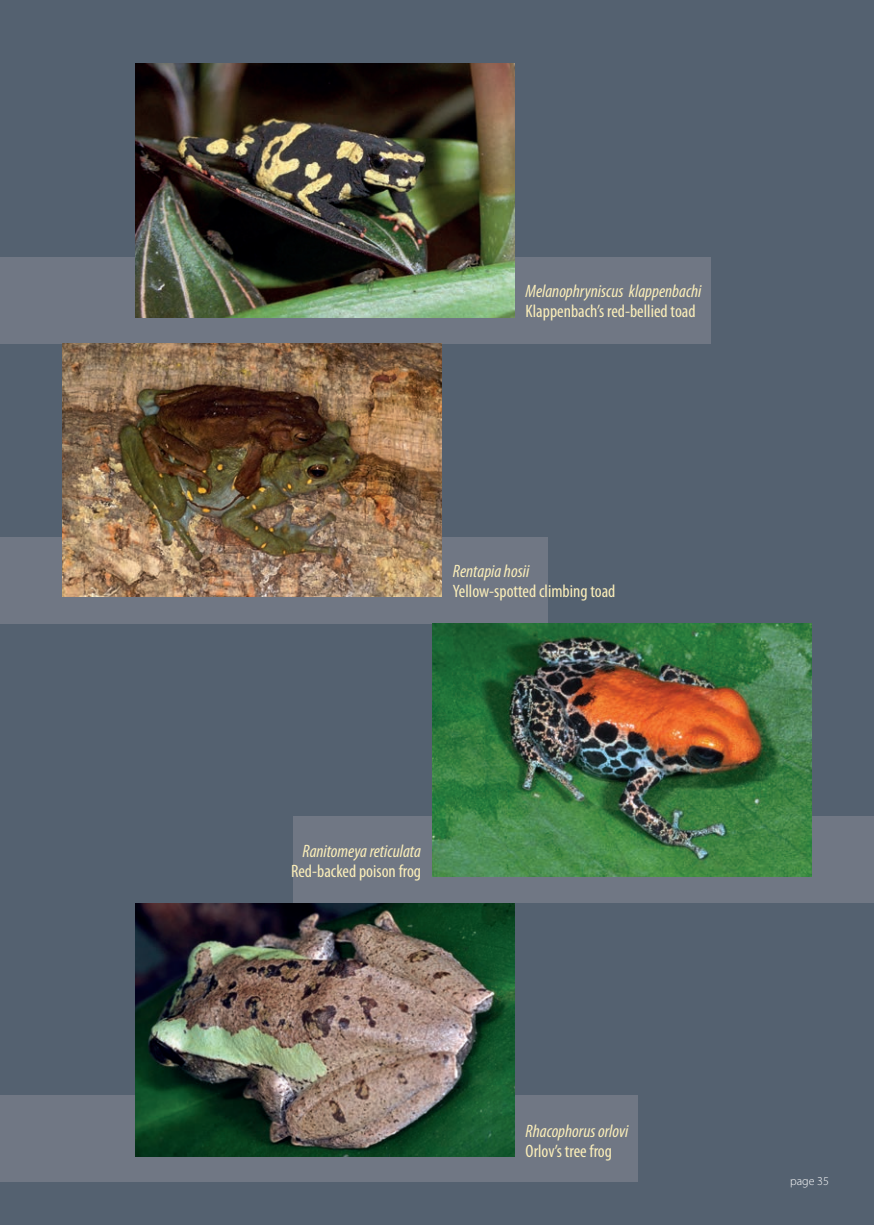
<style>
.page{position:relative;width:874px;height:1225px;background:#fff}
.page>*{position:absolute;margin:0;border:0;box-sizing:border-box;transform-origin:0 0}
.t1{font:condensed 18px "Myriad Pro";color:#fbeeb9}
.t2{font:italic condensed 18px "Myriad Pro";color:#fbeeb9}
.t3{font:300 12px "Myriad Pro";color:#fff}
</style>
<div class="page">
<div style="left:0;top:0;width:873px;height:1225px;background:#546170"></div>
<div style="left:0;top:257px;width:710px;height:87px;background:#707784"></div>
<img style="left:135px;top:64px;width:379px;height:253px">
<div style="left:0;top:537px;width:547px;height:86px;background:#707784"></div>
<img style="left:62px;top:343px;width:379px;height:254px">
<div style="left:294px;top:817px;width:579px;height:86px;background:#707784"></div>
<img style="left:432px;top:623px;width:379px;height:253px">
<div style="left:0;top:1095px;width:637px;height:86px;background:#707784"></div>
<img style="left:135px;top:903px;width:379px;height:253px">
<p class="t2" style="left:525px;top:280px;width:177px">Melanophryniscus klappenbachi</p>
<p class="t1" style="left:525px;top:300px;width:171px">Klappenbach’s red-bellied toad</p>
<p class="t2" style="left:452px;top:560px;width:78px">Rentapia hosii</p>
<p class="t1" style="left:452px;top:580px;width:164px">Yellow-spotted climbing toad</p>
<p class="t2" style="left:302px;top:840px;width:120px">Ranitomeya reticulata</p>
<p class="t1" style="left:291px;top:860px;width:131px">Red-backed poison frog</p>
<p class="t2" style="left:525px;top:1119px;width:104px">Rhacophorus orlovi</p>
<p class="t1" style="left:525px;top:1139px;width:88px">Orlov’s tree frog</p>
<p class="t3" style="left:789px;top:1173px;width:40px">page 35</p>
</div>
